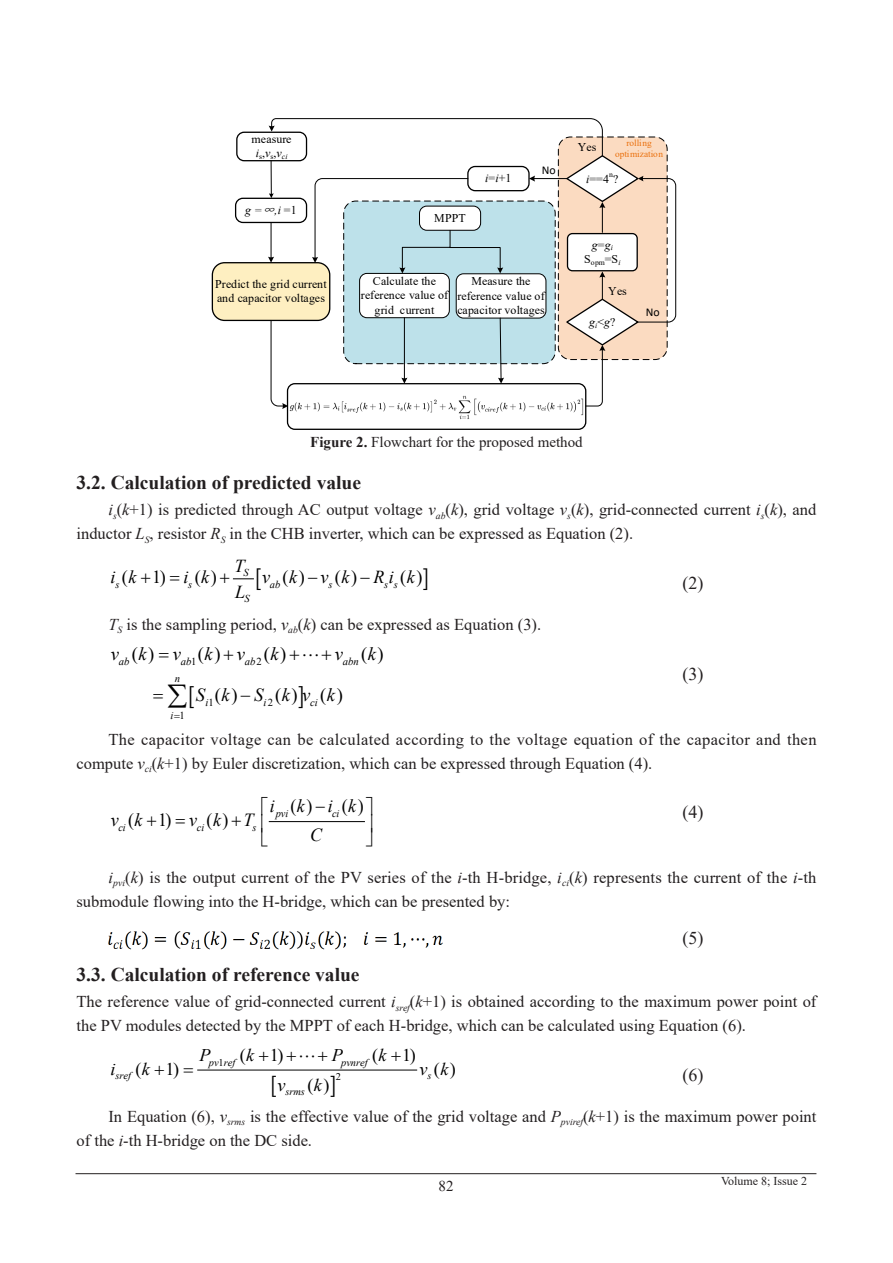
<style>
.page{position:relative;width:893px;height:1263px;background:#fff}
.page>*{position:absolute;margin:0;border:0;box-sizing:border-box;transform-origin:0 0}
.t1{font:700 19.5px "Times New Roman";color:#231f20}
.t2{font:italic 18.45px "Times New Roman";letter-spacing:.885em;color:#000}
.t3{font:18.45px "Times New Roman";color:#000}
.t4{font:italic 18.3px "Times New Roman";color:#000}
.t5{font:18.3px "Times New Roman";color:#000}
.t6{font:18px "Times New Roman";color:#231f20}
.t7{font:17.85px "Times New Roman";color:#000}
.t8{font:italic 17.85px "Times New Roman";color:#000}
.t9{font:16.5px/24px "Times New Roman";color:#231f20}
.t10{font:16.5px/24px "Times New Roman";letter-spacing:.02em;color:#231f20}
.t11{font:15px "Times New Roman";color:#231f20}
.t12{font:12px "Times New Roman";color:#231f20}
.t13{font:11.85px/14.5px "Times New Roman";letter-spacing:.015em;color:#000;text-align:center}
.t14{font:italic 11.85px "Times New Roman";color:#000}
.t15{font:11.85px "Calibri";color:#000}
.t16{font:italic 10.65px "Times New Roman";color:#000}
.t17{font:10.65px "Times New Roman";color:#000}
.t18{font:italic 10.5px "Times New Roman";color:#000}
.t19{font:italic 10.35px "Times New Roman";color:#000}
.t20{font:10.35px "Times New Roman";color:#000}
.t21{font:9.3px/11.4px "Times New Roman";color:#ea700d;text-align:center}
.t22{font:7.8px "Times New Roman";color:#000}
.s1{font-style:italic}
.s2{font-family:"Sim Sun"}
.s3{font-style:normal}
.s4{font-weight:700}
</style>
<div class="page">
<hr style="left:76px;top:1173px;width:740px;height:1px;background:#231f20">
<div style="left:236px;top:132px;width:71px;height:29px;border:1px solid #000;border-radius:7px"></div>
<div style="left:235px;top:198px;width:72px;height:25px;border:1px solid #000;border-radius:7px"></div>
<div style="left:212px;top:263px;width:118px;height:57px;background:#feefc1;border-radius:12px"></div>
<div style="left:212px;top:262px;width:118px;height:59px;border:1px solid #000;border-radius:12px"></div>
<div style="left:287px;top:383px;width:299px;height:47px;border:1px solid #000;border-radius:7px"></div>
<svg style="left:268px;top:118px;width:408px;height:291px"></svg>
<img style="left:287px;top:392px;width:299px;height:30px">
<hr style="left:269px;top:821px;width:95px;height:1px;background:#000">
<img style="left:108px;top:931px;width:335px;height:19px">
<hr style="left:198px;top:1069px;width:219px;height:1px;background:#000">
<svg style="left:232px;top:578px;width:22px;height:2px"></svg>
<p class="t13" style="left:252px;top:131px;width:41px">measure <span class="s1">i</span><sub>s</sub>,<span class="s1">v</span><sub>s</sub>,<span class="s1">v</span><sub>ci</sub></p>
<p class="t14" style="left:245px;top:202px;width:53px">g =<span class="s2">∞</span>,i <span class="s3">=1</span></p>
<p class="t13" style="left:215px;top:276px;width:113px;text-align:left">Predict the grid current and capacitor voltages</p>
<p class="t13" style="left:434px;top:210px;width:33px">MPPT</p>
<p class="t13" style="left:485px;top:171px;width:28px"><span class="s1">i</span>=<span class="s1">i</span>+1</p>
<p class="t15" style="left:542px;top:162px;width:16px">No</p>
<p class="t13" style="left:361px;top:273px;width:89px">Calculate the reference value of grid current</p>
<p class="t13" style="left:457px;top:273px;width:89px">Measure the reference value of capacitor voltages</p>
<p class="t13" style="left:578px;top:140px;width:20px">Yes</p>
<p class="t21" style="left:615px;top:137px;width:50px">rolling optimization</p>
<p class="t22" style="left:609px;top:169px;width:5px">n</p>
<p class="t13" style="left:586px;top:171px;width:34px"><span class="s1">i</span>==4 ?</p>
<p class="t13" style="left:584px;top:237px;width:38px"><span class="s1">g</span>=<span class="s1">g</span><sub>i<br></sub>S<sub>opm</sub>=S<sub>i</sub></p>
<p class="t13" style="left:608px;top:284px;width:20px">Yes</p>
<p class="t14" style="left:589px;top:314px;width:28px">g<sub>i</sub><span class="s3">&lt;</span>g<span class="s3">?</span></p>
<p class="t15" style="left:646px;top:304px;width:16px">No</p>
<p class="t11" style="left:310px;top:431px;width:274px"><span class="s4">Figure 2.</span> Flowchart for the proposed method</p>
<p class="t1" style="left:77px;top:469px;width:286px">3.2. Calculation of predicted value</p>
<p class="t9" style="left:77px;top:497px;width:741px;text-indent:32px"><span class="s1">i</span><sub>s</sub>(<span class="s1">k</span>+1) is predicted through AC output voltage <span class="s1">v</span><sub>ab</sub>(<span class="s1">k</span>), grid voltage <span class="s1">v</span><sub>s</sub>(<span class="s1">k</span>), grid-connected current <span class="s1">i</span><sub>s</sub>(<span class="s1">k</span>), and inductor <span class="s1">L</span><sub>S</sub>, resistor <span class="s1">R</span><sub>S</sub> in the CHB inverter, which can be expressed as Equation (2).</p>
<p class="t5" style="left:122px;top:564px;width:8px">(</p>
<p class="t5" style="left:152px;top:564px;width:66px">1) ()</p>
<p class="t5" style="left:283px;top:564px;width:68px">( )−<span class="s1">v k</span></p>
<p class="t4" style="left:234px;top:553px;width:12px">T</p>
<p class="t18" style="left:244px;top:566px;width:7px">S</p>
<p class="t4" style="left:335px;top:565px;width:81px"><span class="s3">( )</span>−Ri k</p>
<p class="t5" style="left:400px;top:564px;width:24px">( )</p>
<p class="t4" style="left:111px;top:565px;width:27px">i k</p>
<p class="t4" style="left:183px;top:565px;width:27px">i k</p>
<p class="t4" style="left:262px;top:565px;width:37px">v k</p>
<p class="t4" style="left:235px;top:579px;width:12px">L</p>
<p class="t6" style="left:682px;top:570px;width:22px">(2)</p>
<p class="t9" style="left:108px;top:612px;width:434px"><span class="s1">T</span><sub>S</sub> is the sampling period, <span class="s1">v</span><sub>ab</sub>(<span class="s1">k</span>) can be expressed as Equation (3).</p>
<p class="t16" style="left:181px;top:654px;width:17px">ab<span class="s3">1</span></p>
<p class="t16" style="left:245px;top:654px;width:18px">ab<span class="s3">2</span></p>
<p class="t16" style="left:205px;top:695px;width:10px">i<span class="s3">1</span></p>
<p class="t16" style="left:264px;top:695px;width:11px">i<span class="s3">2</span></p>
<p class="t17" style="left:180px;top:708px;width:7px">1</p>
<p class="t18" style="left:115px;top:577px;width:6px">s</p>
<p class="t18" style="left:188px;top:577px;width:6px">s</p>
<p class="t18" style="left:270px;top:577px;width:12px">ab</p>
<p class="t18" style="left:328px;top:577px;width:6px">s</p>
<p class="t18" style="left:384px;top:577px;width:15px">s s</p>
<p class="t18" style="left:245px;top:592px;width:7px">S</p>
<p class="t2" style="left:111px;top:641px;width:37px">v k</p>
<p class="t2" style="left:173px;top:641px;width:10px">v</p>
<p class="t2" style="left:205px;top:641px;width:10px">k</p>
<p class="t2" style="left:237px;top:641px;width:10px">v</p>
<p class="t2" style="left:270px;top:641px;width:10px">k</p>
<p class="t2" style="left:335px;top:641px;width:10px">v</p>
<p class="t2" style="left:368px;top:641px;width:10px">k</p>
<p class="t2" style="left:196px;top:682px;width:35px">S k</p>
<p class="t3" style="left:132px;top:641px;width:24px">( )</p>
<p class="t3" style="left:198px;top:641px;width:24px">( )</p>
<p class="t3" style="left:264px;top:641px;width:24px">( )</p>
<p class="t3" style="left:361px;top:641px;width:24px">( )</p>
<p class="t2" style="left:215px;top:682px;width:122px"><span class="s3">( )</span>−S kv k</p>
<p class="t16" style="left:119px;top:654px;width:12px">ab</p>
<p class="t16" style="left:343px;top:654px;width:17px">abn</p>
<p class="t16" style="left:175px;top:671px;width:7px">n</p>
<p class="t16" style="left:310px;top:695px;width:9px">ci</p>
<p class="t16" style="left:170px;top:708px;width:4px">i</p>
<p class="t6" style="left:682px;top:661px;width:22px">(3)</p>
<p class="t3" style="left:275px;top:682px;width:69px">() ()</p>
<p class="t10" style="left:77px;top:726px;width:741px;text-indent:32px">The capacitor voltage can be calculated according to the voltage equation of the capacitor and then compute <span class="s1">v</span><sub>ci</sub>(<span class="s1">k</span>+1) by Euler discretization, which can be expressed through Equation (4).</p>
<p class="t3" style="left:291px;top:793px;width:36px">( )−</p>
<p class="t3" style="left:342px;top:793px;width:23px">( )</p>
<p class="t3" style="left:128px;top:807px;width:7px">(</p>
<p class="t3" style="left:158px;top:807px;width:72px">1) ()</p>
<p class="t16" style="left:276px;top:806px;width:14px">pvi</p>
<p class="t16" style="left:332px;top:806px;width:9px">ci</p>
<p class="t2" style="left:270px;top:793px;width:88px">ikik</p>
<p class="t6" style="left:682px;top:799px;width:22px">(4)</p>
<p class="t2" style="left:111px;top:807px;width:33px">v k</p>
<p class="t2" style="left:189px;top:807px;width:66px">vk T</p>
<p class="t16" style="left:118px;top:820px;width:9px">ci</p>
<p class="t16" style="left:197px;top:820px;width:9px">ci</p>
<p class="t16" style="left:252px;top:820px;width:6px">s</p>
<p class="t2" style="left:310px;top:822px;width:13px">C</p>
<p class="t9" style="left:77px;top:865px;width:741px;text-indent:32px"><span class="s1">i</span><sub>pvi</sub>(<span class="s1">k</span>) is the output current of the PV series of the <span class="s1">i</span>-th H-bridge, <span class="s1">i</span><sub>ci</sub>(<span class="s1">k</span>) represents the current of the <span class="s1">i</span>-th submodule flowing into the H-bridge, which can be presented by:</p>
<p class="t6" style="left:682px;top:925px;width:22px">(5)</p>
<p class="t1" style="left:77px;top:961px;width:285px">3.3. Calculation of reference value</p>
<p class="t9" style="left:77px;top:989px;width:741px">The reference value of grid-connected current <span class="s1">i</span><sub>sref</sub>(<span class="s1">k</span>+1) is obtained according to the maximum power point of the PV modules detected by the MPPT of each H-bridge, which can be calculated using Equation (6).</p>
<p class="t20" style="left:219px;top:1055px;width:7px">1</p>
<p class="t20" style="left:336px;top:1069px;width:7px">2</p>
<p class="t7" style="left:240px;top:1042px;width:16px">(<span class="s1">k</span></p>
<p class="t7" style="left:270px;top:1042px;width:15px">1)</p>
<p class="t7" style="left:372px;top:1042px;width:16px">(<span class="s1">k</span></p>
<p class="t7" style="left:402px;top:1042px;width:15px">1)</p>
<p class="t8" style="left:199px;top:1043px;width:13px">P</p>
<p class="t8" style="left:332px;top:1043px;width:13px">P</p>
<p class="t19" style="left:209px;top:1055px;width:28px">pv ref</p>
<p class="t19" style="left:341px;top:1055px;width:28px">pvnref</p>
<p class="t8" style="left:111px;top:1056px;width:7px">i</p>
<p class="t8" style="left:419px;top:1056px;width:30px">v k</p>
<p class="t8" style="left:277px;top:1072px;width:10px">v</p>
<p class="t8" style="left:314px;top:1072px;width:10px">k</p>
<p class="t7" style="left:135px;top:1056px;width:16px">(<span class="s1">k</span></p>
<p class="t7" style="left:166px;top:1056px;width:15px">1)</p>
<p class="t7" style="left:434px;top:1056px;width:24px">( )</p>
<p class="t7" style="left:307px;top:1072px;width:24px">( )</p>
<p class="t6" style="left:682px;top:1062px;width:22px">(6)</p>
<p class="t9" style="left:77px;top:1104px;width:741px;text-indent:32px">In Equation (6), <span class="s1">v</span><sub>srms</sub> is the effective value of the grid voltage and <span class="s1">P</span><sub>pviref</sub>(<span class="s1">k</span>+1) is the maximum power point of the <span class="s1">i</span>-th H-bridge on the DC side.</p>
<p class="t19" style="left:115px;top:1068px;width:17px">sref</p>
<p class="t19" style="left:427px;top:1068px;width:6px">s</p>
<p class="t19" style="left:285px;top:1085px;width:21px">srms</p>
<p class="t11" style="left:439px;top:1176px;width:16px">82</p>
<p class="t12" style="left:721px;top:1173px;width:88px">Volume 8; Issue 2</p>
</div>
